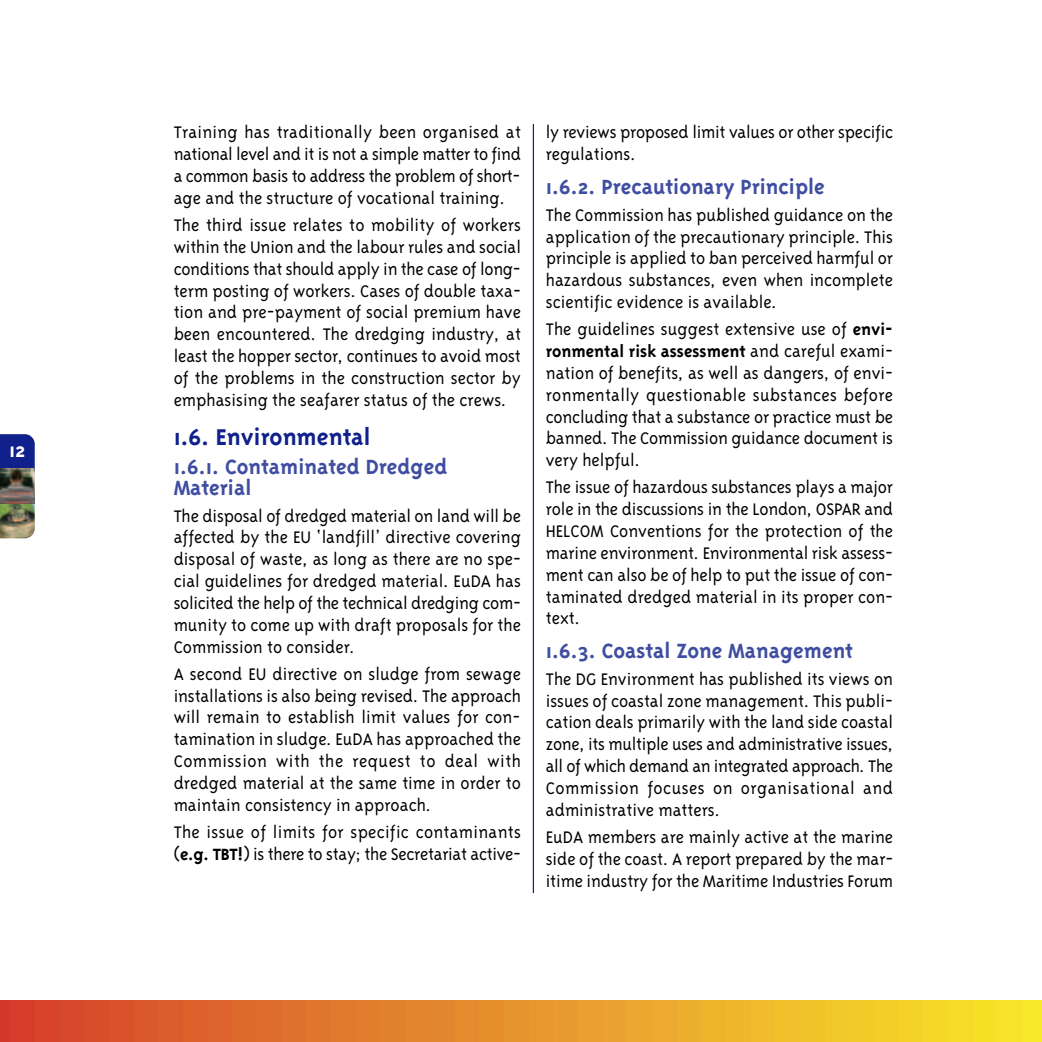
<style>
.page{position:relative;width:1042px;height:1042px;background:#fff}
.page>*{position:absolute;margin:0;border:0;box-sizing:border-box;transform-origin:0 0}
.t1{font:700 26.25px "Triplex";color:#10218b}
.t2{font:700 23.62px/21px "Triplex";color:#404ea2}
.t3{font:700 22.75px "Triplex";color:#fff}
.t4{font:300 19.25px/21.9px "Triplex";color:#000;text-align:justify}
.t5{font:700 18.72px "Triplex";color:#000}
.s1{font-weight:700;font-size:18.72px}
.s2{font-weight:300;font-size:19.25px}
</style>
<div class="page">
<img style="left:0;top:504px;width:35px;height:34px">
<hr style="left:533px;top:124px;width:1px;height:769px;background:#10218b">
<svg style="left:0;top:434px;width:35px;height:35px"></svg>
<img style="left:0;top:469px;width:35px;height:35px">
<div style="left:0;top:1000px;width:1042px;height:42px;background:linear-gradient(to right,#d53f2d,#f9e92a)"></div>
<p class="t3" style="left:9px;top:436px;width:18px">12</p>
<p class="t4" style="left:174px;top:121px;width:349px">Training has traditionally been organised at national level and it is not a simple matter to find a common basis to address the problem of short&shy;age and the structure of vocational training.</p>
<p class="t4" style="left:174px;top:213px;width:349px">The third issue relates to mobility of workers within the Union and the labour rules and social conditions that should apply in the case of long&shy;term posting of workers. Cases of double taxa&shy;tion and pre-payment of social premium have been encountered. The dredging industry, at least the hopper sector, continues to avoid most of the problems in the construction sector by emphasising the seafarer status of the crews.</p>
<h1 class="t1" style="left:174px;top:421px;width:198px">1.6. Environmental</h1>
<p class="t2" style="left:174px;top:455px;width:275px">1.6.1. Contaminated Dredged<br>Material</p>
<p class="t4" style="left:174px;top:504px;width:349px">The disposal of dredged material on land will be affected by the EU ‘landfill’ directive covering disposal of waste, as long as there are no spe&shy;cial guidelines for dredged material. EuDA has solicited the help of the technical dredging com&shy;munity to come up with draft proposals for the Commission to consider.</p>
<p class="t4" style="left:174px;top:662px;width:349px">A second EU directive on sludge from sewage installations is also being revised. The approach will remain to establish limit values for con&shy;tamination in sludge. EuDA has approached the Commission with the request to deal with dredged material at the same time in order to maintain consistency in approach.</p>
<p class="t4" style="left:174px;top:820px;width:349px">The issue of limits for specific contaminants (<span class="s1">e.g. TBT!</span>) is there to stay; the Secretariat active-</p>
<p class="t4" style="left:546px;top:121px;width:349px">ly reviews proposed limit values or other specific regulations.</p>
<p class="t2" style="left:546px;top:175px;width:280px">1.6.2. Precautionary Principle</p>
<p class="t4" style="left:546px;top:203px;width:349px">The Commission has published guidance on the application of the precautionary principle. This principle is applied to ban perceived harmful or hazardous substances, even when incomplete scientific evidence is available.</p>
<p class="t4" style="left:546px;top:317px;width:349px">The guidelines suggest extensive use of <span class="s1">envi-</span></p>
<p class="t5" style="left:546px;top:339px;width:349px">ronmental risk assessment <span class="s2">and careful exami-</span></p>
<p class="t4" style="left:546px;top:361px;width:349px">nation of benefits, as well as dangers, of envi&shy;ronmentally questionable substances before concluding that a substance or practice must be banned. The Commission guidance document is very helpful.</p>
<p class="t4" style="left:546px;top:475px;width:349px">The issue of hazardous substances plays a major role in the discussions in the London, OSPAR and HELCOM Conventions for the protection of the marine environment. Environmental risk assess&shy;ment can also be of help to put the issue of con&shy;taminated dredged material in its proper con&shy;text.</p>
<p class="t2" style="left:546px;top:639px;width:309px">1.6.3. Coastal Zone Management</p>
<p class="t4" style="left:546px;top:667px;width:349px">The DG Environment has published its views on issues of coastal zone management. This publi&shy;cation deals primarily with the land side coastal zone, its multiple uses and administrative issues, all of which demand an integrated approach. The Commission focuses on organisational and administrative matters.</p>
<p class="t4" style="left:546px;top:825px;width:349px">EuDA members are mainly active at the marine side of the coast. A report prepared by the mar&shy;itime industry for the Maritime Industries Forum</p>
</div>
